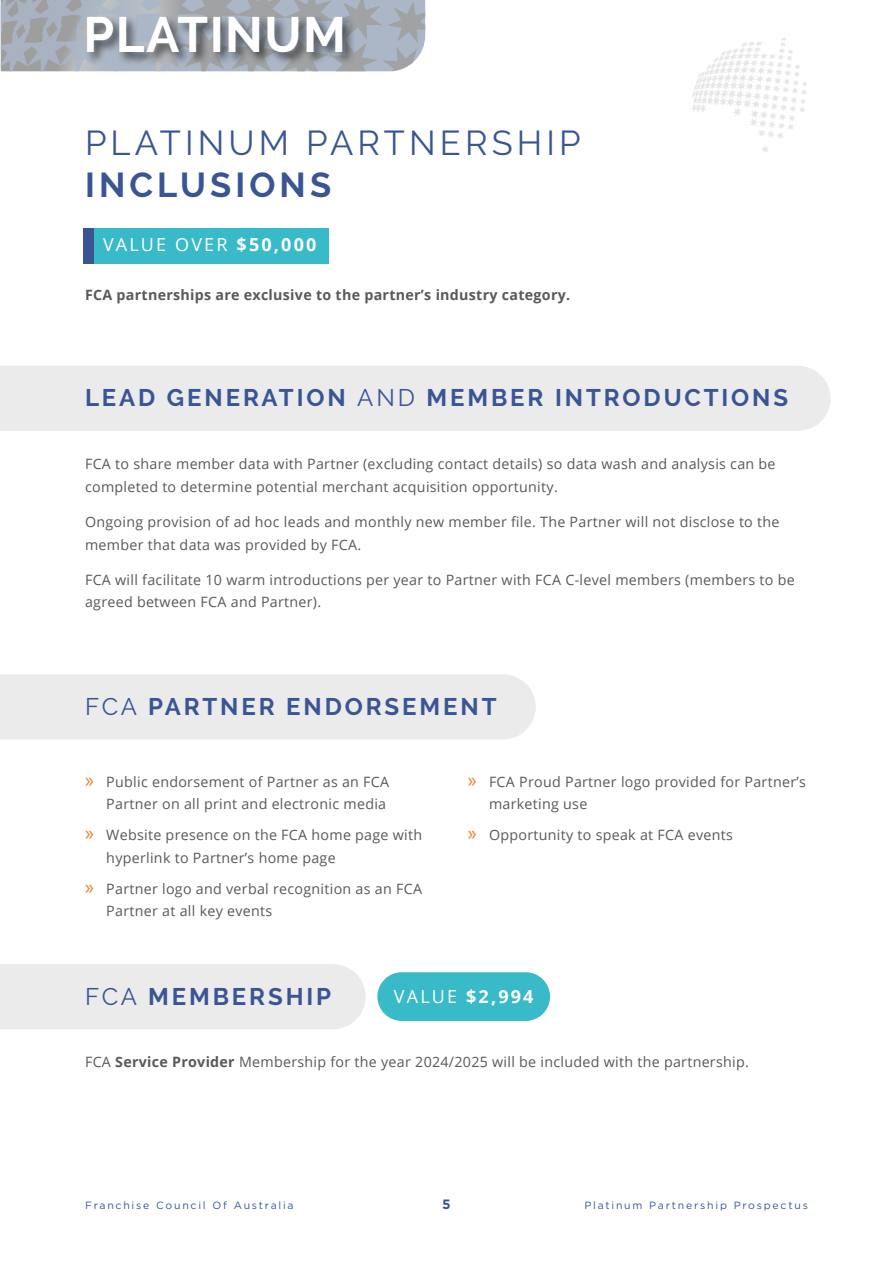
<style>
.page{position:relative;width:893px;height:1263px;background:#fff}
.page>*{position:absolute;margin:0;border:0;box-sizing:border-box;transform-origin:0 0}
.t1{font:700 49.5px "Raleway";letter-spacing:.03em;color:#fff}
.t2{font:34.5px "Raleway";letter-spacing:.12em;color:#3a5594}
.t3{font:700 34.5px "Raleway";letter-spacing:.12em;color:#3a5594}
.t4{font:700 24px "Raleway";letter-spacing:.12em;color:#3a5594}
.t5{font:18px "Open Sans";letter-spacing:.12em;color:#fff}
.t6{font:700 18px "Open Sans";color:#fff}
.t7{font:14.25px/22.5px "Open Sans";letter-spacing:.02em;color:#58595b}
.t8{font:700 14.25px "Open Sans";letter-spacing:.02em;color:#58595b}
.t9{font:700 13.5px "Gotham";color:#3a5594}
.t10{font:10.5px "Gotham";letter-spacing:.17em;color:#3a5594}
.s1{font-weight:700}
.s2{font-weight:400}
.s3{font-family:"Myriad Pro";font-size:21px;color:#f47a21}
</style>
<div class="page">
<svg style="left:692px;top:38px;width:115px;height:101px"></svg>
<svg style="left:762px;top:146px;width:6px;height:7px"></svg>
<svg style="left:1px;top:0;width:424px;height:71px;background:#a8afb8"></svg>
<div style="left:85px;top:14px;width:271px;height:52px;background:#000;opacity:.58"></div>
<div style="left:0;top:366px;width:831px;height:65px;background:#ebebec"></div>
<div style="left:0;top:674px;width:536px;height:65px;background:#ebebec"></div>
<div style="left:0;top:964px;width:366px;height:65px;background:#ebebec"></div>
<div style="left:84px;top:228px;width:245px;height:36px;background:#38bac9"></div>
<div style="left:84px;top:228px;width:10px;height:36px;background:#3a5594"></div>
<div style="left:377px;top:972px;width:173px;height:49px;background:#38bac9;border-radius:24px"></div>
<h1 class="t1" style="left:84px;top:7px;width:264px">PLATINUM</h1>
<h2 class="t2" style="left:85px;top:123px;width:497px">PLATINUM PARTNERSHIP</h2>
<h2 class="t3" style="left:85px;top:165px;width:248px">INCLUSIONS</h2>
<p class="t5" style="left:103px;top:233px;width:215px">VALUE OVER <span class="s1">$50,000</span></p>
<p class="t8" style="left:85px;top:285px;width:487px">FCA partnerships are exclusive to the partner’s industry category.</p>
<h3 class="t4" style="left:85px;top:384px;width:705px">LEAD GENERATION <span class="s2">AND</span> MEMBER INTRODUCTIONS</h3>
<p class="t7" style="left:85px;top:452px;width:692px">FCA to share member data with Partner (excluding contact details) so data wash and analysis can be completed to determine potential merchant acquisition opportunity.</p>
<p class="t7" style="left:85px;top:510px;width:696px">Ongoing provision of ad hoc leads and monthly new member file. The Partner will not disclose to the member that data was provided by FCA.</p>
<p class="t7" style="left:85px;top:568px;width:711px">FCA will facilitate 10 warm introductions per year to Partner with FCA C-level members (members to be agreed between FCA and Partner).</p>
<h3 class="t4" style="left:85px;top:693px;width:413px"><span class="s2">FCA</span> PARTNER ENDORSEMENT</h3>
<p class="t7" style="left:85px;top:770px;width:306px;text-align:right"><span class="s3">»</span> Public endorsement of Partner as an FCA<br>Partner on all print and electronic media</p>
<p class="t7" style="left:106px;top:823px;width:317px;text-indent:-21px"><span class="s3">»</span> Website presence on the FCA home page with hyperlink to Partner’s home page</p>
<p class="t7" style="left:106px;top:877px;width:317px;text-indent:-21px"><span class="s3">»</span> Partner logo and verbal recognition as an FCA<br>Partner at all key events</p>
<p class="t7" style="left:489px;top:770px;width:318px;text-indent:-21px"><span class="s3">»</span> FCA Proud Partner logo provided for Partner’s marketing use</p>
<p class="t7" style="left:468px;top:823px;width:267px"><span class="s3">»</span> Opportunity to speak at FCA events</p>
<h3 class="t4" style="left:85px;top:982px;width:248px"><span class="s2">FCA</span> MEMBERSHIP</h3>
<p class="t6" style="left:394px;top:984px;width:141px"><span class="s2">VALUE</span> $2,994</p>
<p class="t7" style="left:85px;top:1050px;width:665px">FCA <span class="s1">Service Provider</span> Membership for the year 2024/2025 will be included with the partnership.</p>
<p class="t10" style="left:85px;top:1199px;width:210px">Franchise Council Of Australia</p>
<p class="t9" style="left:442px;top:1195px;width:10px">5</p>
<p class="t10" style="left:584px;top:1199px;width:225px">Platinum Partnership Prospectus</p>
</div>
